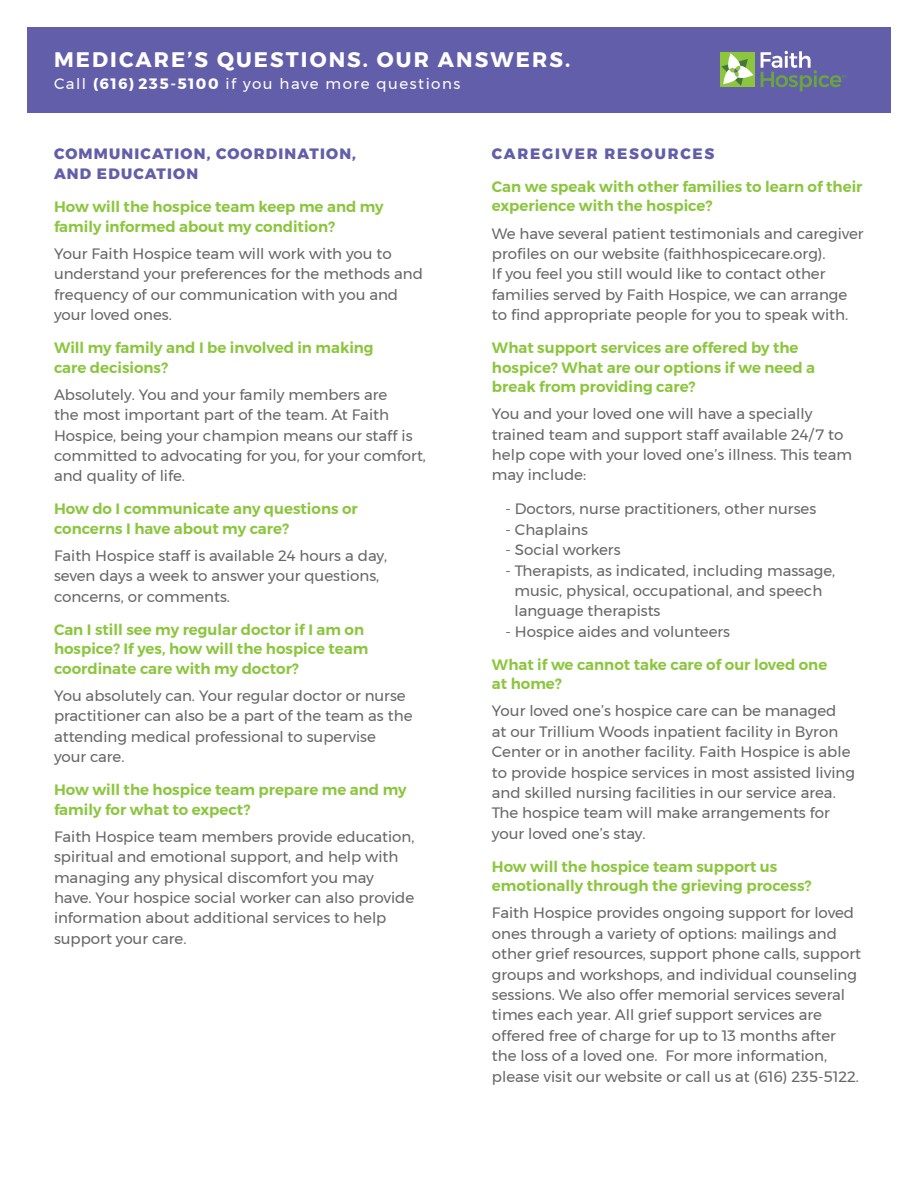
<style>
.page{position:relative;width:918px;height:1188px;background:#fff}
.page>*{position:absolute;margin:0;border:0;box-sizing:border-box;transform-origin:0 0}
.t1{font:700 21px "Montserrat";letter-spacing:.1em;color:#fff}
.Answers_10{font:15px/20.4px "Montserrat";color:#666}
.Questions{font:600 15px/19.5px "Montserrat";color:#8bc63e}
.Headlines{font:800 15px/20.4px "Montserrat";letter-spacing:.08em;color:#625ea9}
.Answers_10-2{font:15px "Montserrat";letter-spacing:.1em;color:#fff}
.Headlines-2{font:800 15px "Montserrat";letter-spacing:.12em;color:#625ea9}
.s1{font-weight:700}
</style>
<div class="page">
<div style="left:27px;top:27px;width:864px;height:85px;background:#625ea9"></div>
<div style="left:720px;top:52px;width:35px;height:35px;background:#8bc63e"></div>
<svg style="left:721px;top:53px;width:33px;height:33px"></svg>
<svg style="left:761px;top:51px;width:85px;height:40px"></svg>
<p class="t1" style="left:54px;top:43px;width:518px">MEDICARE’S QUESTIONS. OUR ANSWERS.</p>
<p class="Answers_10-2" style="left:54px;top:72px;width:408px">Call <span class="s1">(616) 235-5100</span> if you have more questions</p>
<p class="Headlines" style="left:54px;top:143px;width:304px">COMMUNICATION, COORDINATION,<br>AND EDUCATION</p>
<p class="Questions" style="left:54px;top:197px;width:331px">How will the hospice team keep me and my family informed about my condition?</p>
<p class="Answers_10" style="left:54px;top:243px;width:370px">Your Faith Hospice team will work with you to understand your preferences for the methods and frequency of our communication with you and your loved ones.</p>
<p class="Questions" style="left:54px;top:338px;width:321px">Will my family and I be involved in making care decisions?</p>
<p class="Answers_10" style="left:54px;top:384px;width:374px">Absolutely. You and your family members are<br>the most important part of the team. At Faith Hospice, being your champion means our staff is committed to advocating for you, for your comfort, and quality of life.</p>
<p class="Questions" style="left:54px;top:499px;width:305px">How do I communicate any questions or concerns I have about my care?</p>
<p class="Answers_10" style="left:54px;top:545px;width:335px">Faith Hospice staff is available 24 hours a day, seven days a week to answer your questions, concerns, or comments.</p>
<p class="Questions" style="left:54px;top:620px;width:316px">Can I still see my regular doctor if I am on hospice? If yes, how will the hospice team coordinate care with my doctor?</p>
<p class="Answers_10" style="left:54px;top:685px;width:360px">You absolutely can. Your regular doctor or nurse practitioner can also be a part of the team as the attending medical professional to supervise<br>your care.</p>
<p class="Questions" style="left:54px;top:780px;width:354px">How will the hospice team prepare me and my family for what to expect?</p>
<p class="Answers_10" style="left:54px;top:826px;width:362px">Faith Hospice team members provide education, spiritual and emotional support, and help with managing any physical discomfort you may have. Your hospice social worker can also provide information about additional services to help support your care.</p>
<p class="Headlines-2" style="left:492px;top:141px;width:224px">CAREGIVER RESOURCES</p>
<p class="Questions" style="left:492px;top:177px;width:372px">Can we speak with other families to learn of their experience with the hospice?</p>
<p class="Answers_10" style="left:492px;top:223px;width:373px">We have several patient testimonials and caregiver profiles on our website (faithhospicecare.org).<br>If you feel you still would like to contact other families served by Faith Hospice, we can arrange to find appropriate people for you to speak with.</p>
<p class="Questions" style="left:492px;top:338px;width:325px">What support services are offered by the hospice? What are our options if we need a break from providing care?</p>
<p class="Answers_10" style="left:492px;top:404px;width:362px">You and your loved one will have a specially trained team and support staff available 24/ 7 to help cope with your loved one’s illness. This team may include:</p>
<p class="Answers_10" style="left:505px;top:499px;width:312px">- Doctors, nurse practitioners, other nurses</p>
<p class="Answers_10" style="left:505px;top:519px;width:84px">- Chaplains</p>
<p class="Answers_10" style="left:505px;top:540px;width:117px">- Social workers</p>
<p class="Answers_10" style="left:514px;top:560px;width:322px;text-indent:-9px">- Therapists, as indicated, including massage, music, physical, occupational, and speech language therapists</p>
<p class="Answers_10" style="left:505px;top:621px;width:226px">- Hospice aides and volunteers</p>
<p class="Questions" style="left:492px;top:655px;width:337px">What if we cannot take care of our loved one at home?</p>
<p class="Answers_10" style="left:492px;top:701px;width:365px">Your loved one’s hospice care can be managed<br>at our Trillium Woods inpatient facility in Byron Center or in another facility. Faith Hospice is able to provide hospice services in most assisted living and skilled nursing facilities in our service area.<br>The hospice team will make arrangements for your loved one’s stay.</p>
<p class="Questions" style="left:492px;top:857px;width:321px">How will the hospice team support us emotionally through the grieving process?</p>
<p class="Answers_10" style="left:492px;top:903px;width:371px">Faith Hospice provides ongoing support for loved ones through a variety of options: mailings and other grief resources, support phone calls, support groups and workshops, and individual counseling sessions. We also offer memorial services several times each year. All grief support services are offered free of charge for up to 13 months after the loss of a loved one. For more information, please visit our website or call us at (616) 235-5122.</p>
</div>
